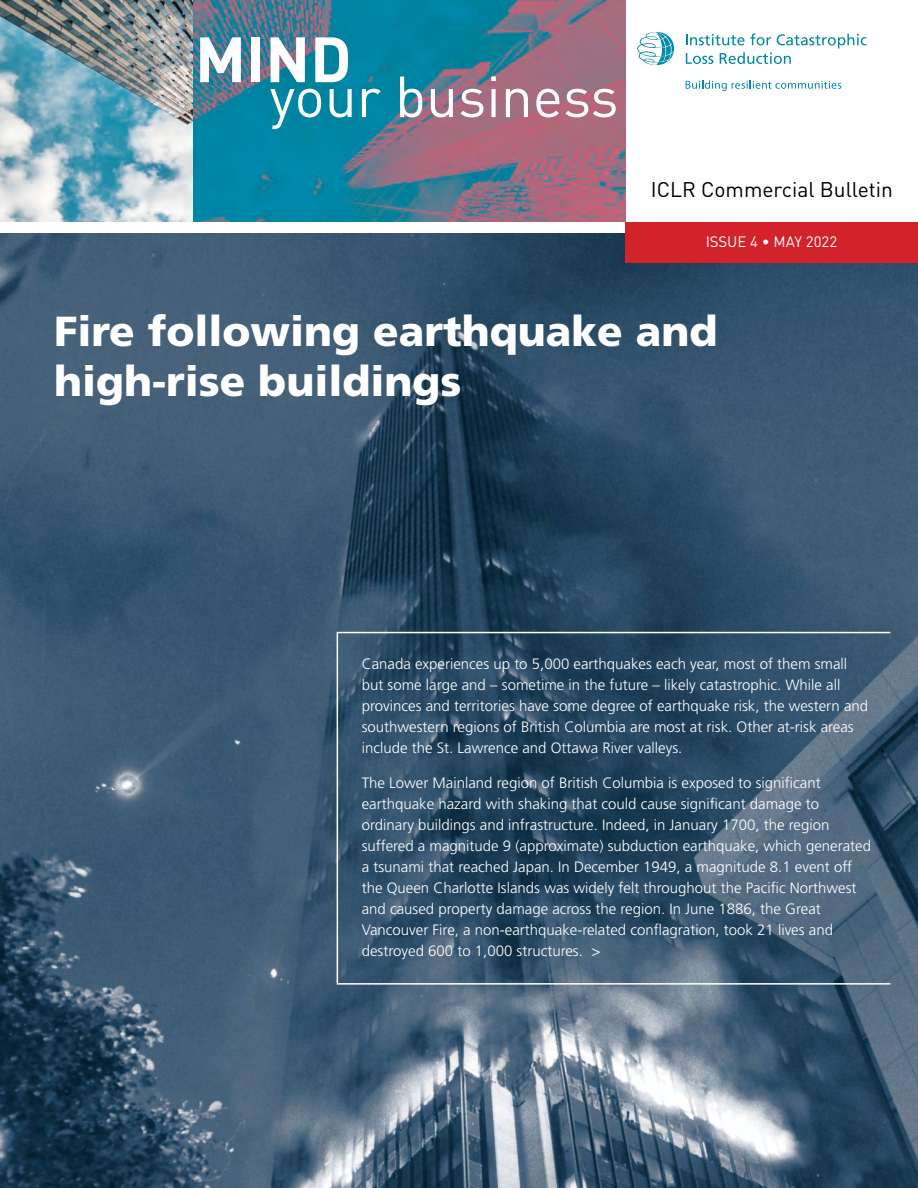
<style>
.page{position:relative;width:918px;height:1188px;background:#fff}
.page>*{position:absolute;margin:0;border:0;box-sizing:border-box;transform-origin:0 0}
.t1{font:700 63px "DIN";color:#fff}
.t2{font:57px "DIN";color:#fff}
.t3{font:900 42px/50.4px "Frutiger";color:#fff}
.t4{font:21px "DIN";color:#000}
.t5{font:300 15px/21px "Frutiger";color:#fff}
.t6{font:15px "DIN";color:#fff}
</style>
<div class="page">
<img style="left:0;top:232px;width:918px;height:956px">
<svg style="left:686px;top:33px;width:181px;height:31px"></svg>
<svg style="left:686px;top:80px;width:155px;height:11px"></svg>
<svg style="left:637px;top:32px;width:37px;height:33px"></svg>
<img style="left:1px;top:1px;width:193px;height:221px">
<img style="left:194px;top:1px;width:432px;height:221px">
<div style="left:337px;top:632px;width:554px;height:353px;border:2px solid #fff"></div>
<div style="left:626px;top:222px;width:292px;height:41px;background:#d2232a"></div>
<h1 class="t1" style="left:195px;top:18px;width:158px">MIND</h1>
<h2 class="t2" style="left:270px;top:61px;width:350px">your business</h2>
<h3 class="t4" style="left:651px;top:176px;width:244px">ICLR Commercial Bulletin</h3>
<p class="t6" style="left:706px;top:232px;width:133px">ISSUE 4 • MAY 2022</p>
<h3 class="t3" style="left:54px;top:305px;width:665px">Fire following earthquake and high-rise buildings</h3>
<p class="t5" style="left:362px;top:654px;width:508px">Canada experiences up to 5,000 earthquakes each year, most of them small but some large and – sometime in the future – likely catastrophic. While all provinces and territories have some degree of earthquake risk, the western and southwestern regions of British Columbia are most at risk. Other at-risk areas include the St. Lawrence and Ottawa River valleys.</p>
<p class="t5" style="left:362px;top:772px;width:511px">The Lower Mainland region of British Columbia is exposed to significant earthquake hazard with shaking that could cause significant damage to ordinary buildings and infrastructure. Indeed, in January 1700, the region suffered a magnitude 9 (approximate) subduction earthquake, which generated a tsunami that reached Japan. In December 1949, a magnitude 8.1 event off the Queen Charlotte Islands was widely felt throughout the Pacific Northwest and caused property damage across the region. In June 1886, the Great Vancouver Fire, a non-earthquake-related conflagration, took 21 lives and destroyed 600 to 1,000 structures. &gt;</p>
</div>
